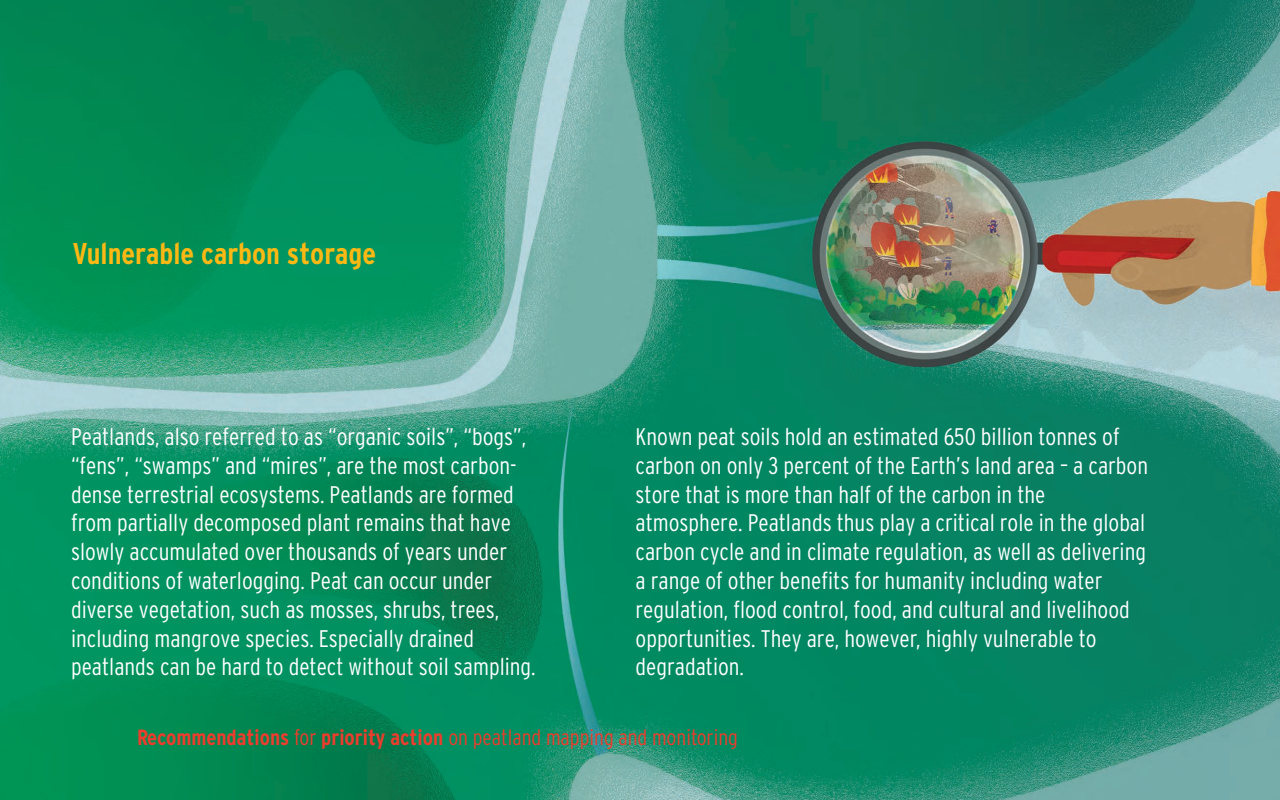
<style>
.page{position:relative;width:1280px;height:800px;background:#fff}
.page>*{position:absolute;margin:0;border:0;box-sizing:border-box;transform-origin:0 0}
.t1{font:700 30px "Interstate Condensed";color:#fcb814}
.t2{font:300 24px/28.8px "Interstate Condensed";color:#fff}
.t3{font:300 22px "Interstate Condensed";color:#ec3d2d}
.s1{font-weight:700}
</style>
<div class="page">
<img style="left:0;top:0;width:1280px;height:800px">
<p class="t1" style="left:72px;top:237px;width:305px">Vulnerable carbon storage</p>
<p class="t2" style="left:71px;top:422px;width:466px">Peatlands, also referred to as “organic soils”, “bogs”, “fens”, “swamps” and “mires”, are the most carbon&shy;dense terrestrial ecosystems. Peatlands are formed from partially decomposed plant remains that have slowly accumulated over thousands of years under conditions of waterlogging. Peat can occur under diverse vegetation, such as mosses, shrubs, trees, including mangrove species. Especially drained peatlands can be hard to detect without soil sampling.</p>
<p class="t2" style="left:636px;top:422px;width:514px">Known peat soils hold an estimated 650 billion tonnes of carbon on only 3 percent of the Earth’s land area – a carbon store that is more than half of the carbon in the atmosphere. Peatlands thus play a critical role in the global carbon cycle and in climate regulation, as well as delivering a range of other benefits for humanity including water regulation, flood control, food, and cultural and livelihood opportunities. They are, however, highly vulnerable to degradation.</p>
<p class="t3" style="left:137px;top:725px;width:602px"><span class="s1">Recommendations</span> for <span class="s1">priority action</span> on peatland mapping and monitoring</p>
</div>
